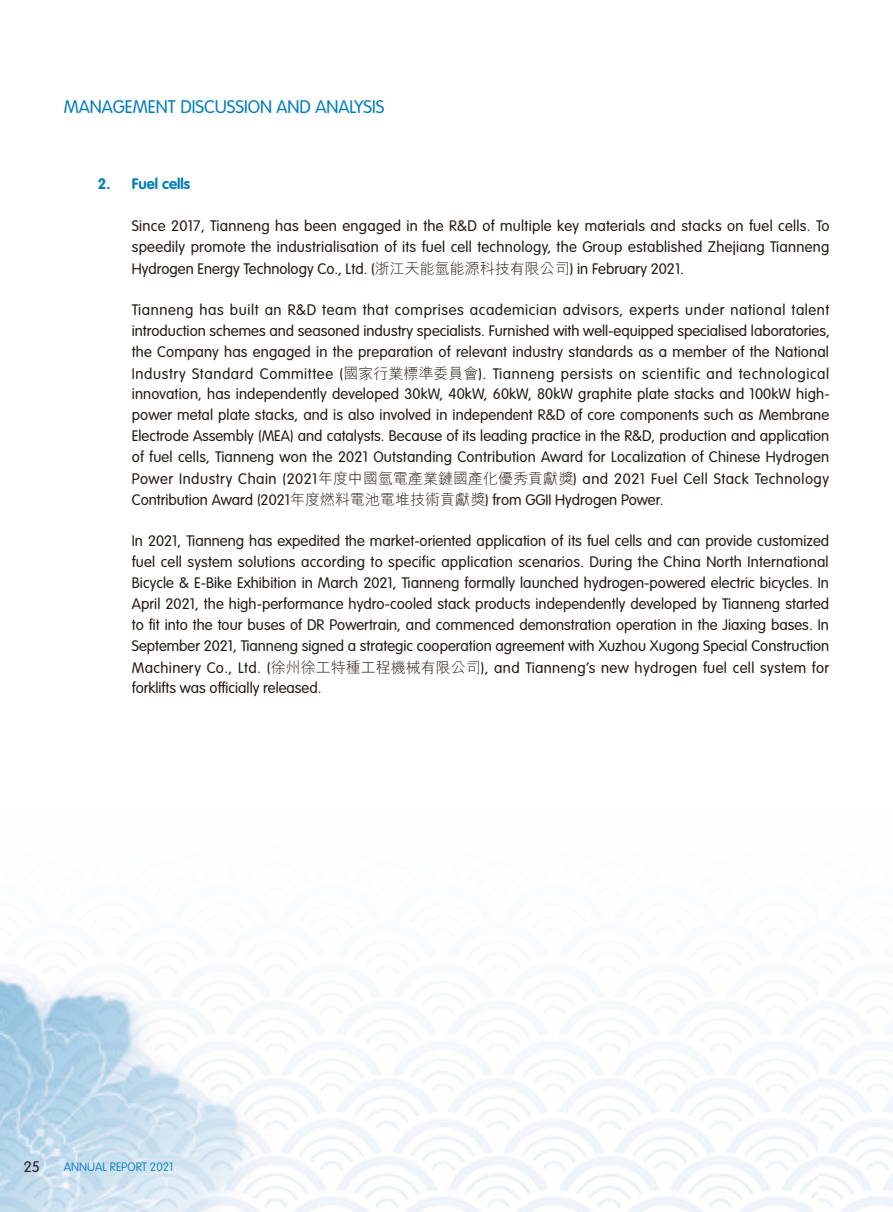
<style>
.page{position:relative;width:893px;height:1212px;background:#fff}
.page>*{position:absolute;margin:0;border:0;box-sizing:border-box;transform-origin:0 0}
.t1{font:300 18px "VAG Rounded Std";color:#007dbb}
.t2{font:300 15px/21.3px "VAG Rounded Std";letter-spacing:.005em;color:#231916;text-align:justify}
.t3{font:700 15px "VAG Rounded Std";color:#007dbb}
.t4{font:100 12px "VAG Rounded Std";color:#007dbb}
.s1{font-family:"M Hei HK"}
</style>
<div class="page">
<img style="left:0;top:963px;width:283px;height:249px">
<p class="t1" style="left:64px;top:96px;width:322px">MANAGEMENT DISCUSSION AND ANALYSIS</p>
<p class="t3" style="left:98px;top:175px;width:14px">2.</p>
<p class="t3" style="left:132px;top:175px;width:60px">Fuel cells</p>
<p class="t2" style="left:132px;top:215px;width:699px">Since 2017, Tianneng has been engaged in the &amp;R D of multiple key materials and stacks on fuel cells. To speedily promote the industrialisation of its fuel cell technology, the Group established Zhejiang Tianneng Hydrogen Energy Technology Co., Ltd (. <span class="s1">浙江天能氫能源科技有限公司</span>) in February 2021.</p>
<p class="t2" style="left:132px;top:300px;width:699px">Tianneng has built an &amp;R D team that comprises academician advisors, experts under national talent introduction schemes and seasoned industry specialists. Furnished with well-equipped specialised laboratories, the Company has engaged in the preparation of relevant industry standards as a member of the National Industry Standard Committee (<span class="s1">國家行業標準委員會</span> .) Tianneng persists on scientific and technological</p>
<p class="t2" style="left:132px;top:405px;width:699px">power metal plate stacks, and is also involved in independent &amp;R D of core components such as Membrane</p>
<p class="t2" style="left:132px;top:384px;width:699px">innovation, has independently developed 30kW, 40kW, 60kW, 80kW graphite plate stacks and 100kW high-</p>
<p class="t2" style="left:132px;top:426px;width:699px">Electrode Assembly (MEA) and catalysts. Because of its leading practice in the &amp;R D, production and application of fuel cells, Tianneng won the 2021 Outstanding Contribution Award for Localization of Chinese Hydrogen Power Industry Chain (2021<span class="s1">年度中國氫電產業鏈國產化優秀貢獻獎</span>) and 2021 Fuel Cell Stack Technology Contribution Award (2021<span class="s1">年度燃料電池電堆技術貢獻獎</span>) from GGII Hydrogen Power.</p>
<p class="t2" style="left:132px;top:531px;width:699px">In 2021, Tianneng has expedited the market-oriented application of its fuel cells and can provide customized fuel cell system solutions according to specific application scenarios. During the China North International Bicycle &amp; -E Bike Exhibition in March 2021, Tianneng formally launched hydrogen-powered electric bicycles In.<br>April 2021, the high-performance hydro-cooled stack products independently developed by Tianneng started to fit into the tour buses of DR Powertrain, and commenced demonstration operation in the Jiaxing bases In.<br>September 2021, Tianneng signed a strategic cooperation agreement with Xuzhou Xugong Special Construction Machinery Co., Ltd. (<span class="s1">徐州徐工特種工程機械有限公司</span> ,) and Tianneng s’ new hydrogen fuel cell system for</p>
<p class="t2" style="left:132px;top:678px;width:191px">forklifts was officially released.</p>
<p class="t2" style="left:24px;top:1157px;width:18px">25</p>
<p class="t4" style="left:64px;top:1160px;width:111px">ANNUAL REPORT 2021</p>
</div>
